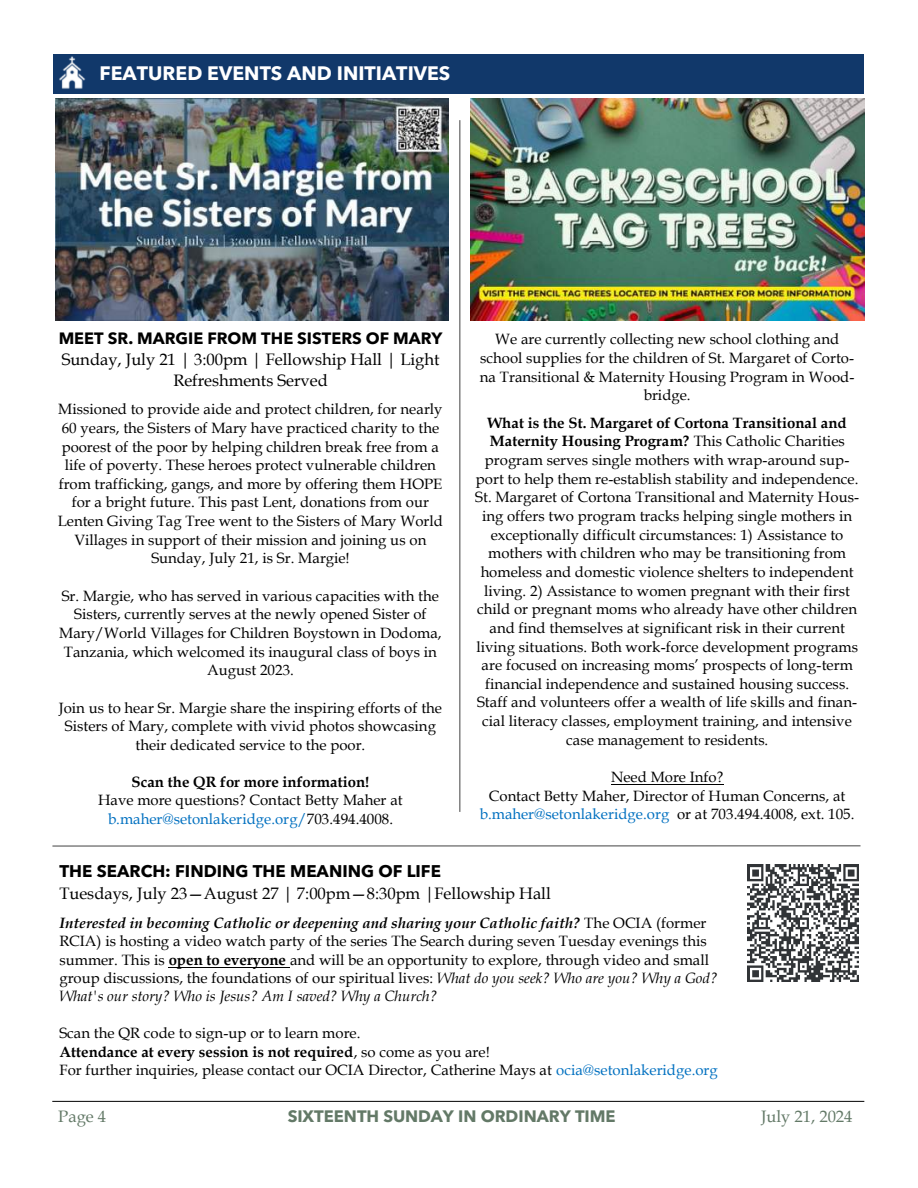
<style>
.page{position:relative;width:918px;height:1188px;background:#fff}
.page>*{position:absolute;margin:0;border:0;box-sizing:border-box;transform-origin:0 0}
.t1{font:700 19.5px "Avenir Next LT Pro";color:#fff}
.t2{font:700 16.95px "Avenir Next LT Pro";color:#000}
.t3{font:16.65px "Book Antiqua";color:#000}
.t4{font:16.5px "Book Antiqua";color:#000}
.t5{font:700 16.5px "Avenir Next LT Pro";color:#637967}
.t6{font:16.5px "Book Antiqua";color:#637967}
.t7{font:700 16.35px "Avenir Next LT Pro";color:#000}
.t8{font:15px/18.6px "Book Antiqua";color:#000;text-align:center}
.t9{font:700 15px "Book Antiqua";color:#000}
.s1{color:#0070c0}
.s2{font-weight:700;font-style:italic}
.s3{font-weight:700}
.s4{font-style:italic}
.s5{font-weight:400}
</style>
<div class="page">
<hr style="left:52px;top:1101px;width:812px;height:1px;background:#000">
<div style="left:54px;top:54px;width:810px;height:39px;background:#11386a"></div>
<img style="left:53px;top:55px;width:33px;height:36px">
<hr style="left:52px;top:845px;width:809px;height:2px;background:#000;opacity:.5">
<hr style="left:611px;top:784px;width:113px;height:1px;background:#000">
<hr style="left:169px;top:967px;width:121px;height:1px;background:#000">
<img style="left:748px;top:865px;width:111px;height:116px">
<img style="left:471px;top:99px;width:393px;height:221px">
<img style="left:55px;top:99px;width:393px;height:221px">
<hr style="left:459px;top:120px;width:2px;height:692px;background:#000;opacity:.5">
<p class="t1" style="left:100px;top:62px;width:352px">FEATURED EVENTS AND INITIATIVES</p>
<p class="t7" style="left:59px;top:328px;width:385px">MEET SR. MARGIE FROM THE SISTERS OF MARY</p>
<p class="t3" style="left:62px;top:350px;width:379px">Sunday, July 21 | 3:00pm | Fellowship Hall | Light</p>
<p class="t4" style="left:173px;top:370px;width:156px">Refreshments Served</p>
<p class="t8" style="left:58px;top:400px;width:387px">Missioned to provide aide and protect children, for nearly 60 years, the Sisters of Mary have practiced charity to the poorest of the poor by helping children break free from a life of poverty. These heroes protect vulnerable children from trafficking, gangs, and more by offering them HOPE for a bright future. This past Lent, donations from our Lenten Giving Tag Tree went to the Sisters of Mary World Villages in support of their mission and joining us on Sunday, July 21, is Sr. Margie!</p>
<p class="t8" style="left:59px;top:586px;width:384px">Sr. Margie, who has served in various capacities with the Sisters, currently serves at the newly opened Sister of Mary/World Villages for Children Boystown in Dodoma, Tanzania, which welcomed its inaugural class of boys in August 2023.</p>
<p class="t8" style="left:59px;top:698px;width:385px">Join us to hear Sr. Margie share the inspiring efforts of the<br>Sisters of Mary, complete with vivid photos showcasing their dedicated service to the poor.</p>
<p class="t9" style="left:132px;top:773px;width:239px">Scan the QR for more information!</p>
<p class="t8" style="left:98px;top:791px;width:306px">Have more questions? Contact Betty Maher at <span class="s1">b.maher@setonlakeridge.org/</span>703.494.4008.</p>
<p class="t2" style="left:59px;top:861px;width:383px">THE SEARCH: FINDING THE MEANING OF LIFE</p>
<p class="t4" style="left:59px;top:884px;width:493px">Tuesdays, July 23—August 27 | 7:00pm—8:30pm |Fellowship Hall</p>
<p class="t8" style="left:59px;top:913px;width:660px;text-align:left"><span class="s2">Interested in becoming Catholic or deepening and sharing your Catholic faith?</span> The OCIA (former RCIA) is hosting a video watch party of the series The Search during seven Tuesday evenings this summer. This is <span class="s3">open to everyone</span> and will be an opportunity to explore, through video and small group discussions, the foundations of our spiritual lives: <span class="s4">What do you seek? Who are you? Why a God?<br>What's our story? Who is Jesus? Am I saved? Why a Church?</span></p>
<p class="t8" style="left:59px;top:1024px;width:303px">Scan the QR code to sign-up or to learn more.</p>
<p class="t9" style="left:59px;top:1043px;width:432px">Attendance at every session is not required<span class="s5">, so come as you are!</span></p>
<p class="t8" style="left:59px;top:1061px;width:660px">For further inquiries, please contact our OCIA Director, Catherine Mays at <span class="s1">ocia@setonlakeridge.org</span></p>
<p class="t8" style="left:480px;top:330px;width:376px">We are currently collecting new school clothing and school supplies for the children of St. Margaret of Corto&shy;na Transitional &amp; Maternity Housing Program in Wood&shy;bridge.</p>
<p class="t8" style="left:475px;top:414px;width:385px"><span class="s3">What is the St. Margaret of Cortona Transitional and Maternity Housing Program?</span> This Catholic Charities program serves single mothers with wrap-around sup&shy;port to help them re-establish stability and independence.<br>St. Margaret of Cortona Transitional and Maternity Hous&shy;ing offers two program tracks helping single mothers in exceptionally difficult circumstances: 1) Assistance to mothers with children who may be transitioning from homeless and domestic violence shelters to independent living. 2) Assistance to women pregnant with their first child or pregnant moms who already have other children and find themselves at significant risk in their current living situations. Both work-force development programs are focused on increasing moms’ prospects of long-term financial independence and sustained housing success.<br>Staff and volunteers offer a wealth of life skills and finan&shy;cial literacy classes, employment training, and intensive case management to residents.</p>
<p class="t8" style="left:611px;top:768px;width:114px">Need More Info?</p>
<p class="t8" style="left:480px;top:786px;width:376px">Contact Betty Maher, Director of Human Concerns, at <span class="s1">b.maher@setonlakeridge.org</span> or at 703.494.4008, ext. 105.</p>
<p class="t6" style="left:58px;top:1107px;width:49px">Page 4</p>
<p class="t5" style="left:288px;top:1106px;width:329px">SIXTEENTH SUNDAY IN ORDINARY TIME</p>
<p class="t6" style="left:761px;top:1107px;width:93px">July 21, 2024</p>
</div>
